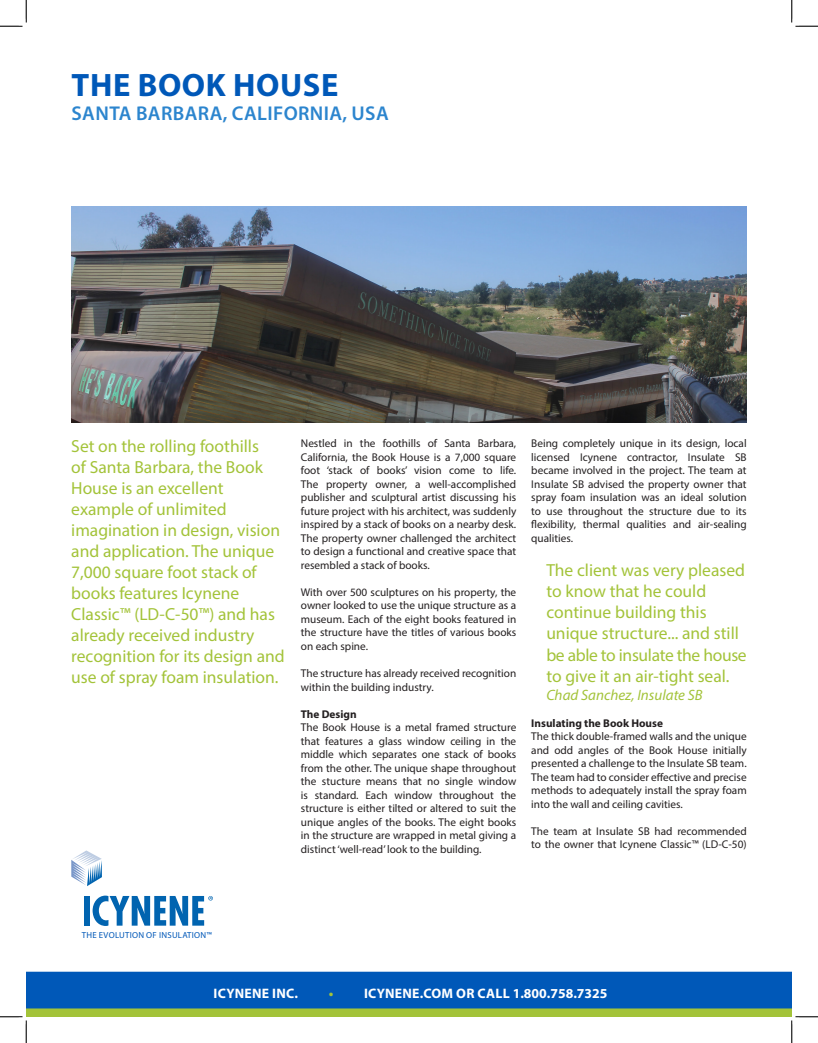
<style>
.page{position:relative;width:818px;height:1043px;background:#fff}
.page>*{position:absolute;margin:0;border:0;box-sizing:border-box;transform-origin:0 0}
.t1{font:700 32.5px "Myriad Pro";letter-spacing:.02em;color:#0058b8}
.t2{font:600 20px "Myriad Pro";letter-spacing:.02em;color:#2c85ce}
.t3{font:17.5px/21px "Myriad Pro";color:#a3c339}
.t4{font:italic 15px "Myriad Pro";color:#a3c339}
.t5{font:700 13.75px "Myriad Pro";letter-spacing:.02em;color:#fff}
.t6{font:11.25px/13.5px "Myriad Pro";color:#231f20;text-align:justify}
.t7{font:700 11.25px "Myriad Pro";color:#231f20}
.t8{font:8.75px "Myriad Pro";letter-spacing:.03em;color:#0058b8}
.s1{color:#a3c339}
</style>
<div class="page">
<img style="left:71px;top:207px;width:675px;height:215px">
<div style="left:26px;top:971px;width:765px;height:37px;background:#0058b8"></div>
<svg style="left:71px;top:850px;width:31px;height:36px"></svg>
<div style="left:84px;top:896px;width:5px;height:29px;background:#0164b0"></div>
<svg style="left:93px;top:895px;width:120px;height:31px"></svg>
<svg style="left:0;top:0;width:27px;height:27px"></svg>
<svg style="left:791px;top:0;width:27px;height:27px"></svg>
<svg style="left:0;top:1008px;width:818px;height:34px"></svg>
<p class="t1" style="left:72px;top:63px;width:268px">THE BOOK HOUSE</p>
<p class="t2" style="left:71px;top:100px;width:319px">SANTA BARBARA, CALIFORNIA, USA</p>
<p class="t3" style="left:71px;top:435px;width:215px">Set on the rolling foothills<br>of Santa Barbara, the Book<br>House is an excellent example of unlimited imagination in design, vision and application. The unique<br>7,000 square foot stack of books features Icynene<br>Classic™ (LD-C-50™) and has already received industry recognition for its design and use of spray foam insulation.</p>
<p class="t6" style="left:301px;top:436px;width:217px">Nestled in the foothills of Santa Barbara, California, the Book House is a 7,000 square foot ‘stack of books’ vision come to life.<br>The property owner, a well-accomplished publisher and sculptural artist discussing his future project with his architect, was suddenly inspired by a stack of books on a nearby desk.<br>The property owner challenged the architect to design a functional and creative space that resembled a stack of books.</p>
<p class="t6" style="left:301px;top:585px;width:217px">With over 500 sculptures on his property, the owner looked to use the unique structure as a museum. Each of the eight books featured in the structure have the titles of various books on each spine.</p>
<p class="t6" style="left:301px;top:666px;width:217px">The structure has already received recognition within the building industry.</p>
<p class="t7" style="left:301px;top:706px;width:57px">The Design</p>
<p class="t6" style="left:301px;top:720px;width:217px">The Book House is a metal framed structure that features a glass window ceiling in the middle which separates one stack of books from the other. The unique shape throughout the stucture means that no single window is standard. Each window throughout the structure is either tilted or altered to suit the unique angles of the books. The eight books in the structure are wrapped in metal giving a distinct ‘well-read’ look to the building.</p>
<p class="t6" style="left:531px;top:436px;width:217px">Being completely unique in its design, local licensed Icynene contractor, Insulate SB became involved in the project. The team at Insulate SB advised the property owner that spray foam insulation was an ideal solution to use throughout the structure due to its flexibility, thermal qualities and air-sealing qualities.</p>
<p class="t3" style="left:546px;top:560px;width:202px">The client was very pleased to know that he could continue building this unique structure... and still be able to insulate the house to give it an air-tight seal.</p>
<p class="t4" style="left:546px;top:685px;width:158px">Chad Sanchez, Insulate SB</p>
<p class="t7" style="left:531px;top:715px;width:133px">Insulating the Book House</p>
<p class="t6" style="left:531px;top:729px;width:217px">The thick double-framed walls and the unique and odd angles of the Book House initially presented a challenge to the Insulate SB team.<br>The team had to consider effective and precise methods to adequately install the spray foam into the wall and ceiling cavities.</p>
<p class="t6" style="left:531px;top:823px;width:217px">The team at Insulate SB had recommended to the owner that Icynene Classic™ (LD-C-50)</p>
<p class="t8" style="left:82px;top:929px;width:131px">THE EVOLUTION OF INSULATION™</p>
<p class="t5" style="left:214px;top:984px;width:86px">ICYNENE INC.</p>
<p class="t5" style="left:329px;top:984px;width:280px"><span class="s1">•</span> ICYNENE.COM OR CALL 1.800.758.7325</p>
</div>
